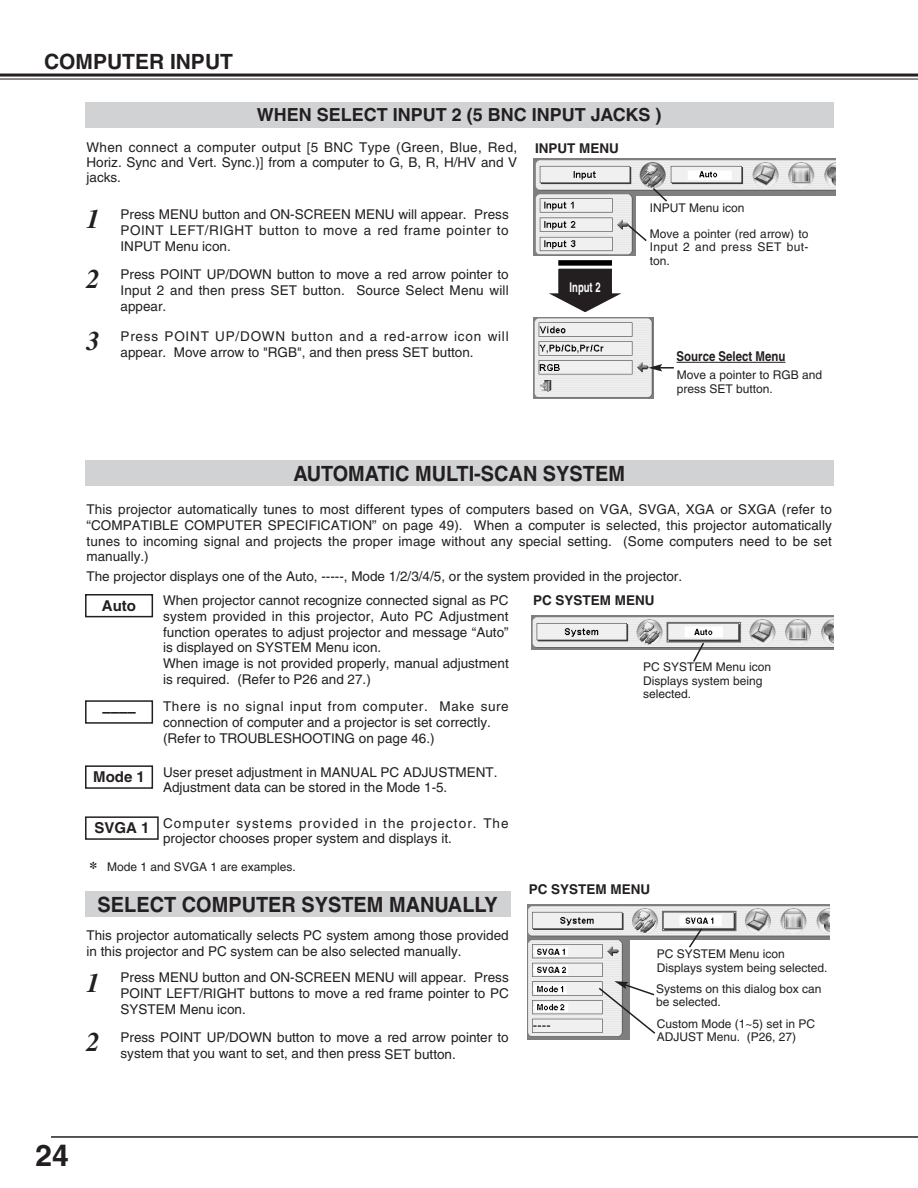
<style>
.page{position:relative;width:918px;height:1188px;background:#fff}
.page>*{position:absolute;margin:0;border:0;box-sizing:border-box;transform-origin:0 0}
.t1{font:700 30px "Helvetica";color:#231f20}
.t2{font:italic 700 27px "Times";color:#231f20}
.t3{font:700 21px "Helvetica";color:#231f20;scale:.95 1}
.t4{font:700 21px "Helvetica";color:#231f20}
.t5{font:700 18px "Helvetica";color:#231f20}
.t6{font:700 15px "Helvetica";color:#231f20}
.t7{font:13.5px/15.8px "Helvetica";color:#231f20}
.t8{font:13.5px/15.8px "Helvetica";letter-spacing:.03em;color:#231f20}
.t9{font:700 13.5px "Helvetica";color:#231f20}
.t10{font:700 13.5px "Helvetica";color:#231f20;scale:.85 1}
.t11{font:700 13.5px "Helvetica";color:#fff;scale:.7 1}
.t12{font:12px/13.5px "Helvetica";color:#231f20}
.t13{font:12px/13.5px "Helvetica";letter-spacing:.03em;color:#231f20}
</style>
<div class="page">
<hr style="left:0;top:74px;width:918px;height:3px;background:#231f20">
<hr style="left:0;top:79px;width:918px;height:1px;background:#231f20">
<hr style="left:51px;top:1136px;width:867px;height:2px;background:#231f20">
<img style="left:531px;top:616px;width:302px;height:34px">
<div style="left:85px;top:594px;width:68px;height:23px;border:2px solid #231f20"></div>
<div style="left:85px;top:700px;width:68px;height:24px;border:2px solid #231f20"></div>
<svg style="left:692px;top:641px;width:14px;height:21px"></svg>
<img style="left:527px;top:904px;width:302px;height:135px">
<div style="left:85px;top:891px;width:425px;height:26px;background:#d1d2d4"></div>
<div style="left:85px;top:461px;width:748px;height:25px;background:#d1d2d4"></div>
<div style="left:85px;top:102px;width:748px;height:26px;background:#d1d2d4"></div>
<img style="left:534px;top:159px;width:301px;height:97px">
<img style="left:534px;top:317px;width:120px;height:82px">
<svg style="left:549px;top:268px;width:72px;height:44px"></svg>
<div style="left:558px;top:260px;width:54px;height:6px;background:#000"></div>
<div style="left:557px;top:259px;width:56px;height:8px;border:2px solid #fff"></div>
<svg style="left:648px;top:364px;width:26px;height:8px"></svg>
<hr style="left:677px;top:362px;width:109px;height:1px;background:#231f20">
<div style="left:636px;top:196px;width:199px;height:60px;background:#fff"></div>
<svg style="left:651px;top:186px;width:18px;height:16px"></svg>
<svg style="left:626px;top:223px;width:21px;height:20px"></svg>
<div style="left:630px;top:941px;width:200px;height:100px;background:#fff"></div>
<svg style="left:687px;top:927px;width:17px;height:21px"></svg>
<svg style="left:597px;top:981px;width:59px;height:54px"></svg>
<div style="left:85px;top:765px;width:68px;height:24px;border:2px solid #231f20"></div>
<div style="left:85px;top:816px;width:74px;height:24px;border:2px solid #231f20"></div>
<h3 class="t4" style="left:44px;top:53px;width:190px">COMPUTER INPUT</h3>
<h3 class="t5" style="left:257px;top:108px;width:406px">WHEN SELECT INPUT 2 (5 BNC INPUT JACKS )</h3>
<p class="t7" style="left:87px;top:141px;width:432px;line-height:15px;text-align:justify">When connect a computer output [5 BNC Type (Green, Blue, Red, Horiz. Sync and Vert. Sync.)] from a computer to G, B, R, H/HV and V jacks.</p>
<h2 class="t2" style="left:87px;top:209px;width:15px">1</h2>
<p class="t7" style="left:121px;top:208px;width:390px;text-align:justify">Press MENU button and ON-SCREEN MENU will appear. Press POINT LEFT/RIGHT button to move a red frame pointer to INPUT Menu icon.</p>
<h2 class="t2" style="left:87px;top:270px;width:15px">2</h2>
<p class="t7" style="left:121px;top:268px;width:390px;text-align:justify">Press POINT UP/DOWN button to move a red arrow pointer to Input 2 and then press SET button. Source Select Menu will appear.</p>
<h2 class="t2" style="left:87px;top:331px;width:15px">3</h2>
<p class="t8" style="left:121px;top:329px;width:390px">Press POINT UP/DOWN button and a red-arrow icon will appear. Move arrow to "RGB", and then press SET button.</p>
<p class="t9" style="left:535px;top:143px;width:85px">INPUT MENU</p>
<p class="t11" style="left:570px;top:282px;width:46px">Input 2</p>
<p class="t12" style="left:650px;top:196px;width:160px;line-height:26px">INPUT Menu icon<br>Move a pointer (red arrow) to</p>
<p class="t13" style="left:650px;top:241px;width:160px">Input 2 and press SET but&shy;ton.</p>
<p class="t10" style="left:677px;top:351px;width:130px">Source Select Menu</p>
<p class="t12" style="left:677px;top:369px;width:147px">Move a pointer to RGB and press SET button.</p>
<h3 class="t3" style="left:293px;top:466px;width:350px">AUTOMATIC MULTI-SCAN SYSTEM</h3>
<p class="t7" style="left:87px;top:503px;width:747px;text-align:justify">This projector automatically tunes to most different types of computers based on VGA, SVGA, XGA or SXGA (refer to “COMPATIBLE COMPUTER SPECIFICATION” on page 49). When a computer is selected, this projector automatically tunes to incoming signal and projects the proper image without any special setting. (Some computers need to be set manually.)</p>
<p class="t7" style="left:163px;top:566px;width:521px;line-height:23.9px;text-indent:-77px">The projector displays one of the Auto, -----, Mode 1/2/3/4/5, or the system provided in the projector.<br>When projector cannot recognize connected signal as PC</p>
<p class="t7" style="left:163px;top:610px;width:347px">system provided in this projector, Auto PC Adjustment function operates to adjust projector and message “Auto” is displayed on SYSTEM Menu icon.<br>When image is not provided properly, manual adjustment is required. (Refer to P26 and 27.)</p>
<p class="t7" style="left:163px;top:700px;width:347px">There is no signal input from computer. Make sure connection of computer and a projector is set correctly. (Refer to TROUBLESHOOTING on page 46.)</p>
<p class="t9" style="left:533px;top:595px;width:123px">PC SYSTEM MENU</p>
<p class="t6" style="left:102px;top:600px;width:36px">Auto</p>
<p class="t12" style="left:643px;top:661px;width:130px">PC SYSTEM Menu icon<br>Displays system being selected.</p>
<p class="t6" style="left:102px;top:706px;width:35px">––––</p>
<p class="t6" style="left:93px;top:771px;width:53px">Mode 1</p>
<p class="t7" style="left:163px;top:765px;width:336px">User preset adjustment in MANUAL PC ADJUSTMENT.<br>Adjustment data can be stored in the Mode 1-5.</p>
<p class="t7" style="left:163px;top:816px;width:347px">Computer systems provided in the projector. The projector chooses proper system and displays it.</p>
<p class="t6" style="left:94px;top:822px;width:57px">SVGA 1</p>
<p class="t12" style="left:90px;top:861px;width:207px">✽ Mode 1 and SVGA 1 are examples.</p>
<h3 class="t3" style="left:98px;top:897px;width:423px">SELECT COMPUTER SYSTEM MANUALLY</h3>
<p class="t7" style="left:87px;top:929px;width:424px">This projector automatically selects PC system among those provided in this projector and PC system can be also selected manually.</p>
<h2 class="t2" style="left:87px;top:973px;width:15px">1</h2>
<h2 class="t2" style="left:87px;top:1032px;width:15px">2</h2>
<p class="t7" style="left:121px;top:971px;width:390px;text-align:justify">Press MENU button and ON-SCREEN MENU will appear. Press POINT LEFT/RIGHT buttons to move a red frame pointer to PC SYSTEM Menu icon.</p>
<p class="t7" style="left:121px;top:1031px;width:390px">Press POINT UP/DOWN button to move a red arrow pointer to system that you want to set, and then press SET button.</p>
<p class="t9" style="left:529px;top:884px;width:123px">PC SYSTEM MENU</p>
<p class="t12" style="left:657px;top:948px;width:172px">PC SYSTEM Menu icon<br>Displays system being selected.</p>
<p class="t12" style="left:656px;top:983px;width:167px">Systems on this dialog box can be selected.</p>
<p class="t12" style="left:657px;top:1018px;width:160px">Custom Mode (1~5) set in PC<br>ADJUST Menu. (P26, 27)</p>
<h1 class="t1" style="left:36px;top:1145px;width:35px">24</h1>
</div>
